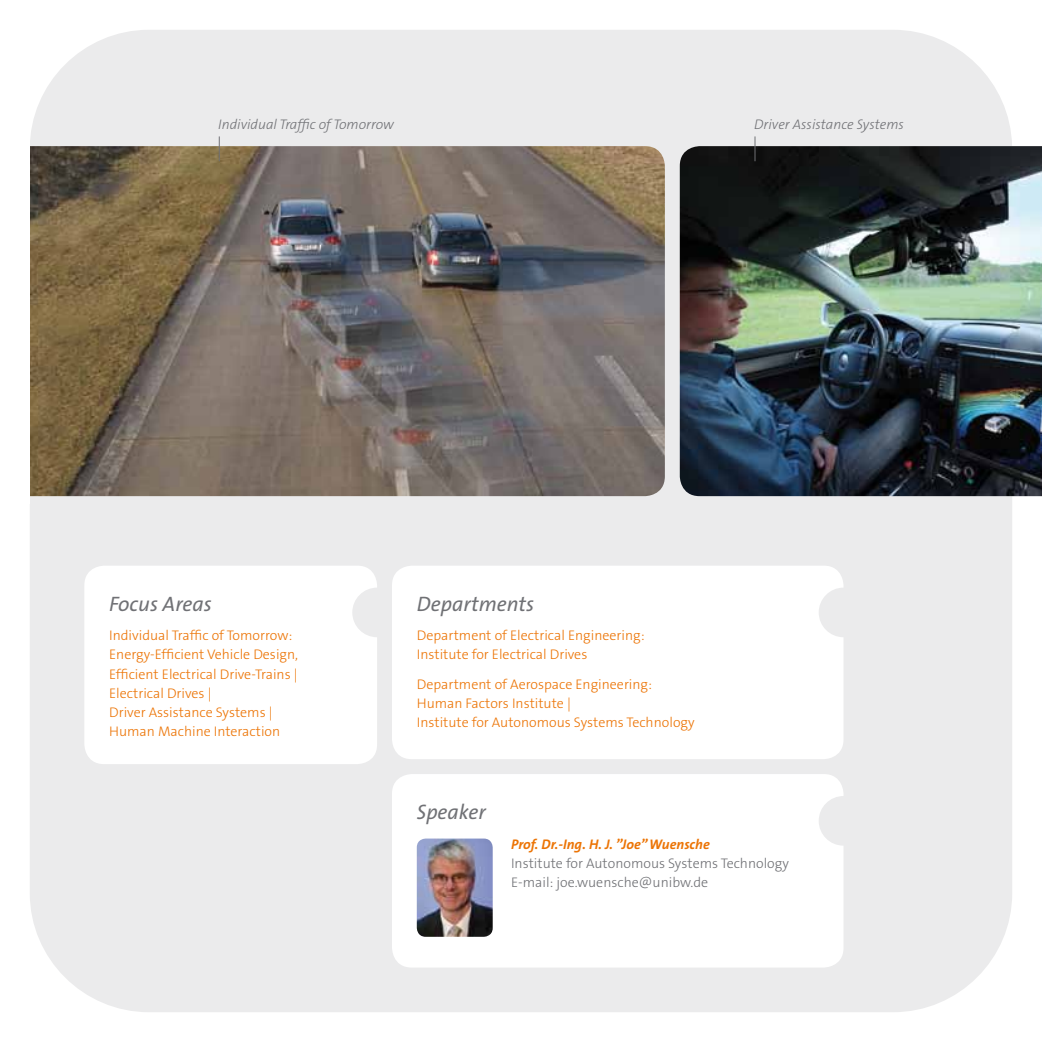
<style>
.page{position:relative;width:1042px;height:1042px;background:#fff}
.page>*{position:absolute;margin:0;border:0;box-sizing:border-box;transform-origin:0 0}
.t1{font:italic 21px "The Sans B5 Plain";color:#707175}
.t2{font:300 14px/19.2px "The Sans B3";color:#ec7405}
.t3{font:300 14px/19.2px "The Sans B3";color:#707175}
.t4{font:italic 300 14px "The Sans B3";color:#707175}
.t5{font:italic 700 14px "The Sans B7";color:#ec7405}
</style>
<div class="page">
<div style="left:30px;top:30px;width:982px;height:982px;background:#ebebec"></div>
<img style="left:30px;top:146px;width:635px;height:350px">
<img style="left:680px;top:146px;width:362px;height:350px">
<svg style="left:219px;top:136px;width:1px;height:25px"></svg>
<svg style="left:755px;top:136px;width:1px;height:25px"></svg>
<svg style="left:84px;top:566px;width:293px;height:198px"></svg>
<svg style="left:392px;top:566px;width:451px;height:193px"></svg>
<svg style="left:392px;top:774px;width:451px;height:193px"></svg>
<img style="left:417px;top:838px;width:76px;height:99px">
<p class="t4" style="left:218px;top:117px;width:177px">Individual Traffic of Tomorrow</p>
<p class="t4" style="left:754px;top:117px;width:151px">Driver Assistance Systems</p>
<h1 class="t1" style="left:109px;top:592px;width:104px">Focus Areas</h1>
<p class="t2" style="left:109px;top:626px;width:190px">Individual Traffic of Tomorrow:<br>Energy-Efficient Vehicle Design,<br>Efficient Electrical Drive-Trains |<br>Electrical Drives |<br>Driver Assistance Systems |<br>Human Machine Interaction</p>
<h1 class="t1" style="left:417px;top:592px;width:119px">Departments</h1>
<p class="t2" style="left:417px;top:626px;width:229px">Department of Electrical Engineering:<br>Institute for Electrical Drives</p>
<p class="t2" style="left:417px;top:674px;width:279px">Department of Aerospace Engineering:<br>Human Factors Institute |<br>Institute for Autonomous Systems Technology</p>
<h1 class="t1" style="left:417px;top:801px;width:71px">Speaker</h1>
<p class="t5" style="left:511px;top:836px;width:200px">Prof. Dr.-Ing. H. J. ”Joe” Wuensche</p>
<p class="t3" style="left:511px;top:854px;width:279px">Institute for Autonomous Systems Technology<br>E-mail: joe.wuensche@unibw.de</p>
</div>
